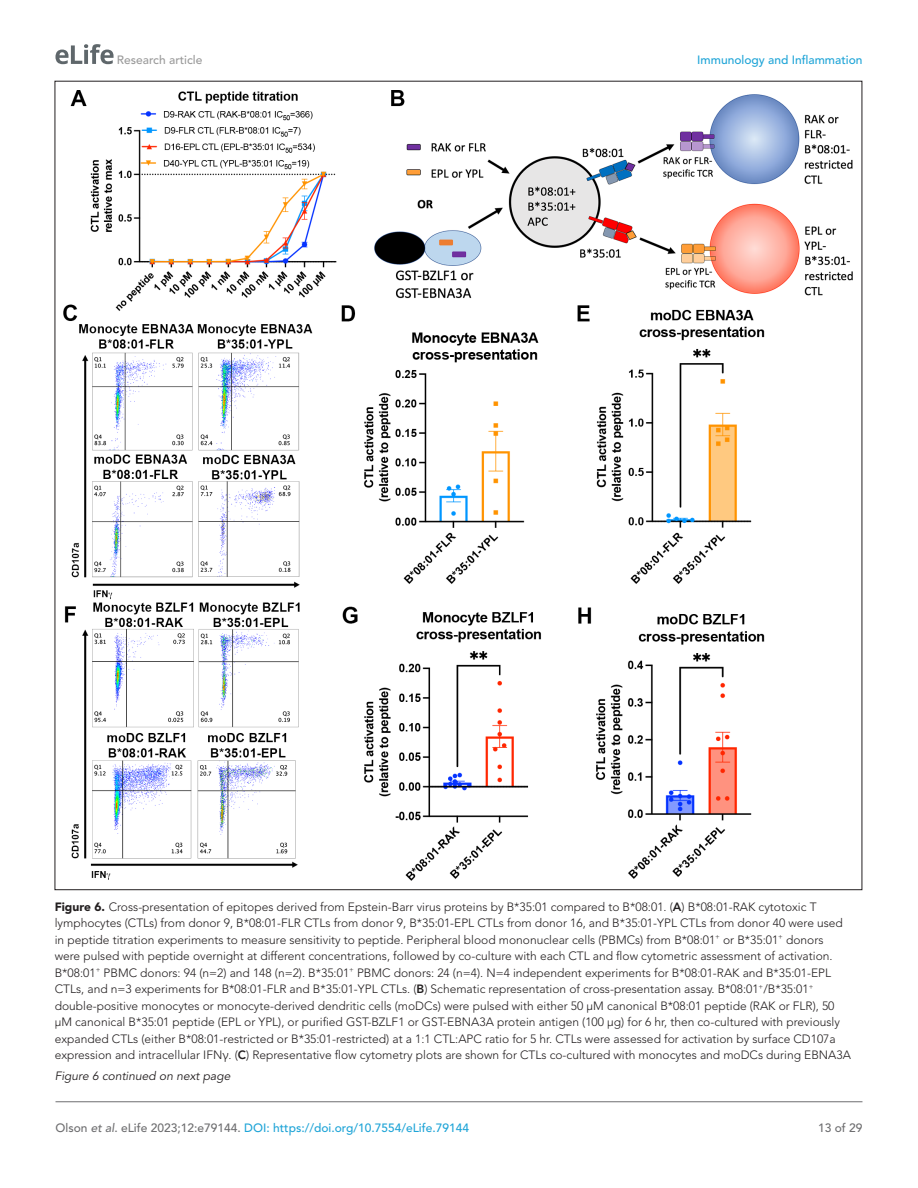
<style>
.page{position:relative;width:918px;height:1188px;background:#fff}
.page>*{position:absolute;margin:0;border:0;box-sizing:border-box;transform-origin:0 0}
.t1{font:300 12px/16.5px "Avenir LT Std";color:#231f20}
.t2{font:500 12px "Avenir LT Std";color:#1ea4d7}
.t3{font:italic 12px "Avenir LT Std";color:#231f20}
.t4{font:500 12px "Avenir LT Std";color:#9a9a9a}
.t5{font:500 12px "Avenir LT Std";color:#6e6e70}
.s1{font-weight:900}
.s2{font-weight:800}
.s3{font-family:"Segoe UI"}
.s4{color:#6e6e70}
.s5{font-style:italic;color:#6e6e70}
</style>
<div class="page">
<svg style="left:55px;top:44px;width:59px;height:20px"></svg>
<hr style="left:56px;top:1101px;width:806px;height:1px;background:#6e6e70">
<img style="left:64px;top:90px;width:789px;height:791px">
<p class="t4" style="left:117px;top:53px;width:87px">Research article</p>
<p class="t2" style="left:697px;top:53px;width:167px">Immunology and Inflammation</p>
<p class="t1" style="left:55px;top:899px;width:798px"><span class="s1">Figure 6.</span> Cross-presentation of epitopes derived from Epstein-Barr virus proteins by B*35:01 compared to B*08:01. (<span class="s2">A</span>) B*08:01-RAK cytotoxic T lymphocytes (CTLs) from donor 9, B*08:01-FLR CTLs from donor 9, B*35:01-EPL CTLs from donor 16, and B*35:01-YPL CTLs from donor 40 were used in peptide titration experiments to measure sensitivity to peptide. Peripheral blood mononuclear cells (PBMCs) from B*08:01<sup>+</sup> or B*35:01<sup>+</sup> donors were pulsed with peptide overnight at different concentrations, followed by co-culture with each CTL and flow cytometric assessment of activation.<br>B*08:01<sup>+</sup> PBMC donors: 94 (n=2) and 148 (n=2). B*35:01<sup>+</sup> PBMC donors: 24 (n=4). N=4 independent experiments for B*08:01-RAK and B*35:01-EPL CTLs, and n=3 experiments for B*08:01-FLR and B*35:01-YPL CTLs. (<span class="s2">B</span>) Schematic representation of cross-presentation assay. B*08:01<sup>+</sup>/B*35:01<sup>+ </sup>double-positive monocytes or monocyte-derived dendritic cells (moDCs) were pulsed with either 50 µM canonical B*08:01 peptide (RAK or FLR), 50 µM canonical B*35:01 peptide (EPL or YPL), or purified GST-BZLF1 or GST-EBNA3A protein antigen (100 µg) for 6 hr, then co-cultured with previously expanded CTLs (either B*08:01-restricted or B*35:01-restricted) at a 1:1 CTL:APC ratio for 5 hr. CTLs were assessed for activation by surface CD107a expression and intracellular IFN<span class="s3">γ</span>. (<span class="s2">C</span>) Representative flow cytometry plots are shown for CTLs co-cultured with monocytes and moDCs during EBNA3A</p>
<p class="t3" style="left:55px;top:1069px;width:177px">Figure 6 continued on next page</p>
<p class="t2" style="left:56px;top:1121px;width:415px"><span class="s4">Olson</span> <span class="s5">et al</span><span class="s4">. eLife 2023;12:e79144.</span> DOI: https://doi.org/10.7554/eLife.79144</p>
<p class="t5" style="left:818px;top:1121px;width:46px">13 of 29</p>
</div>
